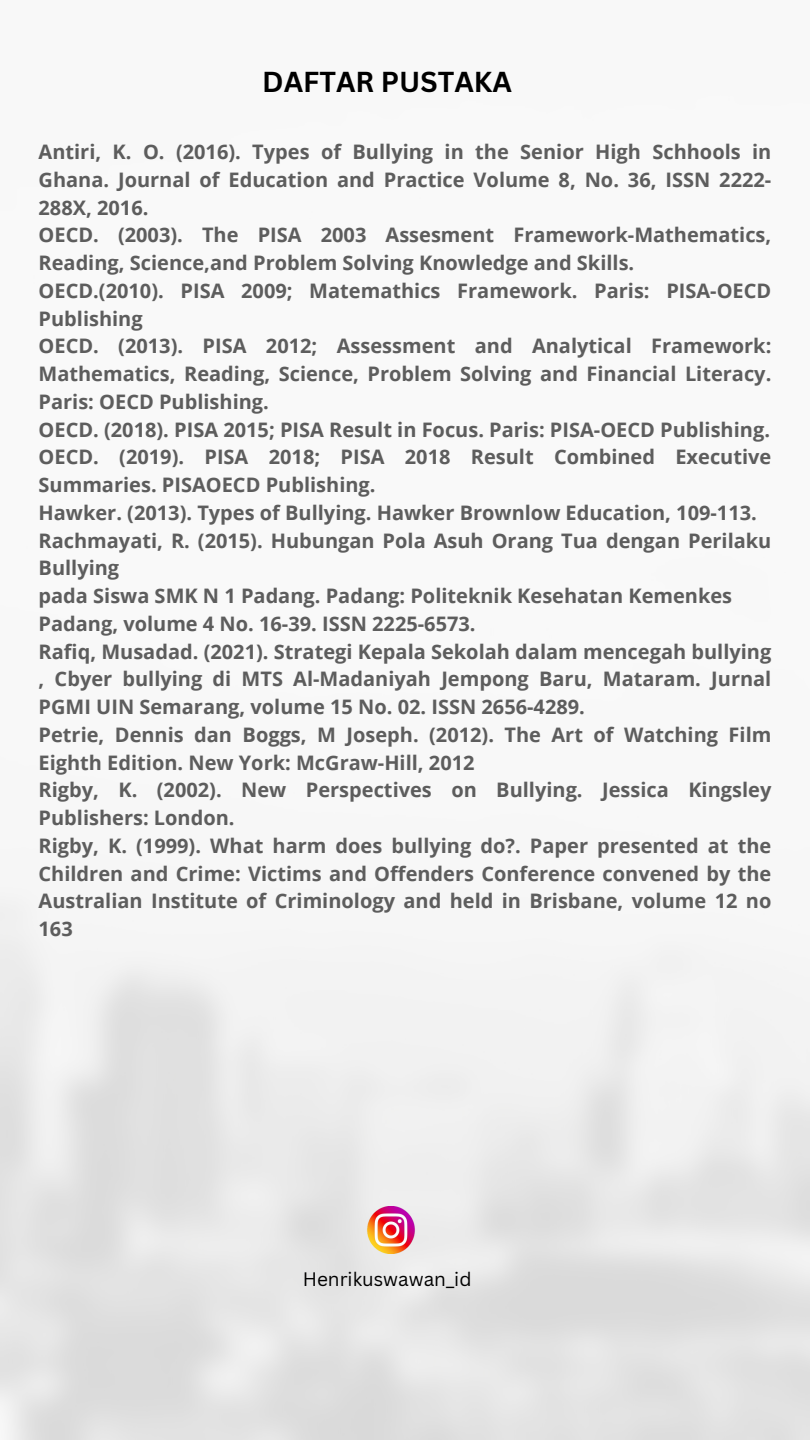
<style>
.page{position:relative;width:810px;height:1440px;background:#fff}
.page>*{position:absolute;margin:0;border:0;box-sizing:border-box;transform-origin:0 0}
.t1{font:700 28.1px "Canva Sans";color:#000}
.t2{font:700 20px/27.8px "Open Sans";color:#5d5d5d}
.t3{font:19px "Canva Sans";color:#000}
</style>
<div class="page">
<img style="left:0;top:892px;width:810px;height:548px">
<img style="left:358px;top:1207px;width:66px;height:46px">
<h1 class="t1" style="left:262px;top:61px;width:251px">DAFTAR PUSTAKA</h1>
<h2 class="t2" style="left:39px;top:137px;width:734px">Antiri, K. O. (2016). Types of Bullying in the Senior High Schhools in Ghana. Journal of Education and Practice Volume 8, No. 36, ISSN 2222- 288X, 2016.<br>OECD. (2003). The PISA 2003 Assesment Framework-Mathematics, Reading, Science,and Problem Solving Knowledge and Skills.<br>OECD.(2010). PISA 2009; Matemathics Framework. Paris: PISA-OECD Publishing<br>OECD. (2013). PISA 2012; Assessment and Analytical Framework:<br>Mathematics, Reading, Science, Problem Solving and Financial Literacy.<br>Paris: OECD Publishing.<br>OECD. (2018). PISA 2015; PISA Result in Focus. Paris: PISA-OECD Publishing.<br>OECD. (2019). PISA 2018; PISA 2018 Result Combined Executive Summaries. PISAOECD Publishing.<br>Hawker. (2013). Types of Bullying. Hawker Brownlow Education, 109-113.<br>Rachmayati, R. (2015). Hubungan Pola Asuh Orang Tua dengan Perilaku Bullying<br>pada Siswa SMK N 1 Padang. Padang: Politeknik Kesehatan Kemenkes Padang, volume 4 No. 16-39. ISSN 2225-6573.<br>Rafiq, Musadad. (2021). Strategi Kepala Sekolah dalam mencegah bullying , Cbyer bullying di MTS Al-Madaniyah Jempong Baru, Mataram. Jurnal PGMI UIN Semarang, volume 15 No. 02. ISSN 2656-4289.<br>Petrie, Dennis dan Boggs, M Joseph. (2012). The Art of Watching Film Eighth Edition. New York: McGraw-Hill, 2012<br>Rigby, K. (2002). New Perspectives on Bullying. Jessica Kingsley Publishers: London.<br>Rigby, K. (1999). What harm does bullying do?. Paper presented at the Children and Crime: Victims and Offenders Conference convened by the Australian Institute of Criminology and held in Brisbane, volume 12 no 163</h2>
<p class="t3" style="left:303px;top:1266px;width:170px">Henrikuswawan_id</p>
</div>
